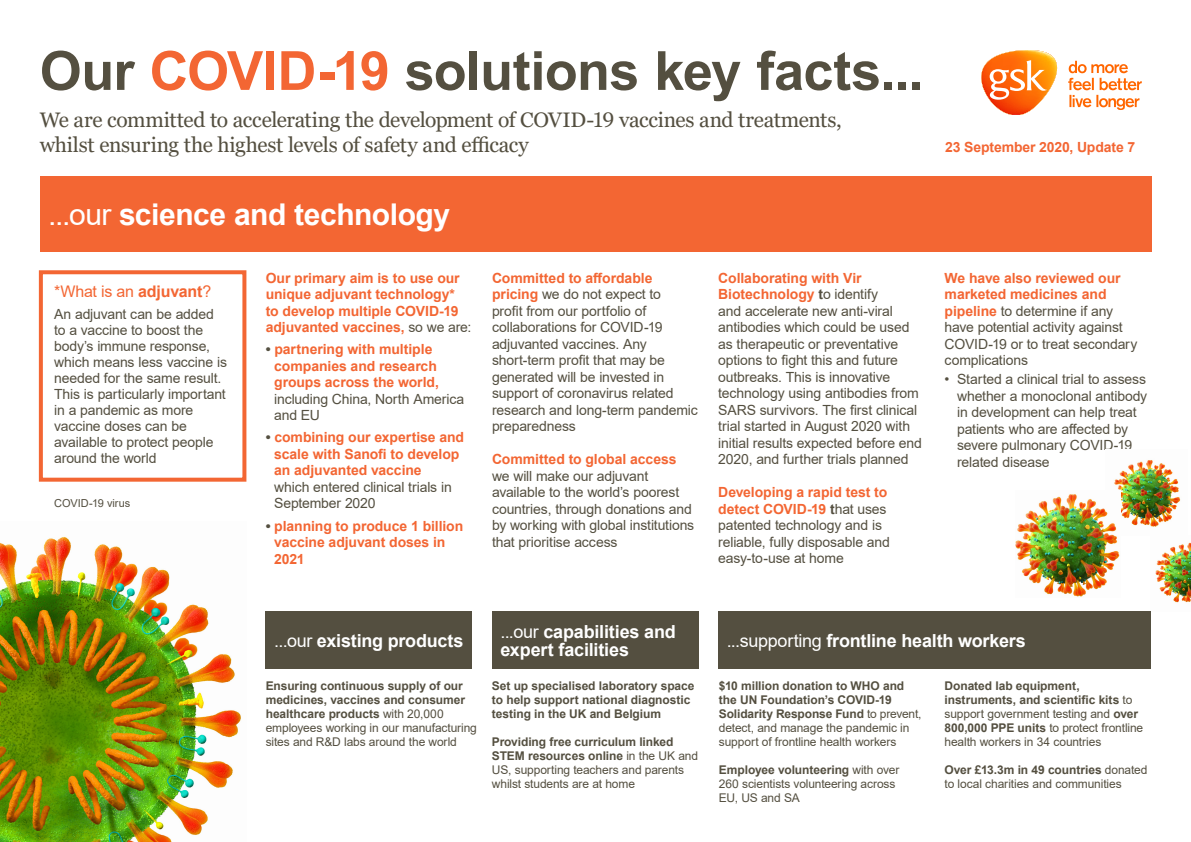
<style>
.page{position:relative;width:1191px;height:842px;background:#fff}
.page>*{position:absolute;margin:0;border:0;box-sizing:border-box;transform-origin:0 0}
.t1{font:700 54px "Arial";letter-spacing:-.015em;color:#544f40}
.t2{font:700 30px "Arial";letter-spacing:-.015em;color:#fff}
.t3{font:21px/25px "Georgia Pro";letter-spacing:-.015em;color:#544f40}
.t4{font:700 18px/18px "Arial";letter-spacing:-.01em;color:#fff}
.t5{font:16px "Arial";letter-spacing:-.02em;color:#f36633}
.t6{font:14px/16.5px "Arial";letter-spacing:-.01em;color:#544f40}
.Paragraph_Style_1{font:700 14px/16.5px "Arial";letter-spacing:-.005em;color:#f36633}
.t7{font:12px/14px "Arial";letter-spacing:-.01em;color:#544f40}
.t8{font:700 12px/14px "Arial";letter-spacing:-.005em;color:#544f40}
.t9{font:11px "Arial";color:#544f40}
.s1{color:#f36633}
.s2{font-weight:400}
.s3{font-weight:700}
.s4{font-weight:400;color:#544f40}
.s5{color:#544f40}
.s6{font-weight:700;color:#f36633}
</style>
<div class="page">
<div style="left:39px;top:270px;width:207px;height:212px;border:4px solid #f36633"></div>
<svg style="left:981px;top:51px;width:76px;height:64px"></svg>
<svg style="left:1068px;top:61px;width:73px;height:49px"></svg>
<div style="left:40px;top:176px;width:1111px;height:76px;background:#f36633"></div>
<div style="left:266px;top:612px;width:206px;height:57px;background:#544f40"></div>
<div style="left:492px;top:612px;width:206px;height:57px;background:#544f40"></div>
<img style="left:1114px;top:460px;width:67px;height:67px">
<img style="left:1015px;top:490px;width:105px;height:107px">
<img style="left:1155px;top:542px;width:36px;height:61px">
<div style="left:718px;top:612px;width:433px;height:57px;background:#544f40"></div>
<img style="left:0;top:537px;width:241px;height:305px">
<p class="t1" style="left:40px;top:33px;width:885px">Our <span class="s1">COVID-19</span> solutions key facts...</p>
<p class="t3" style="left:40px;top:108px;width:803px">We are committed to accelerating the development of COVID-19 vaccines and treatments, whilst ensuring the highest levels of safety and efficacy</p>
<p class="t2" style="left:48px;top:193px;width:403px"><span class="s2">...our</span> science and technology</p>
<p class="t5" style="left:54px;top:281px;width:159px">*What is an <span class="s3">adjuvant</span>?</p>
<p class="t6" style="left:54px;top:306px;width:174px;line-height:16px">An adjuvant can be added to a vaccine to boost the body’s immune response, which means less vaccine is needed for the same result.<br>This is particularly important in a pandemic as more vaccine doses can be available to protect people around the world</p>
<p class="t9" style="left:54px;top:495px;width:78px">COVID-19 virus</p>
<p class="Paragraph_Style_1" style="left:266px;top:270px;width:207px">Our primary aim is to use our unique adjuvant technology* to develop multiple COVID-19 adjuvanted vaccines, <span class="s4">so we are:</span></p>
<p class="Paragraph_Style_1" style="left:274px;top:341px;width:192px;text-indent:-9px"><span class="s5">•</span> partnering with multiple companies and research groups across the world, <span class="s4">including China, North America and EU</span></p>
<p class="Paragraph_Style_1" style="left:274px;top:429px;width:191px;text-indent:-9px"><span class="s5">•</span> combining our expertise and scale with Sanofi to develop an adjuvanted vaccine<br><span class="s4">which entered clinical trials in<br>September 2020</span></p>
<p class="Paragraph_Style_1" style="left:274px;top:518px;width:191px;text-indent:-9px"><span class="s5">•</span> planning to produce 1 billion vaccine adjuvant doses in<br>2021</p>
<p class="t6" style="left:492px;top:269px;width:207px"><span class="s6">Committed to affordable pricing</span> we do not expect to<br>profit from our portfolio of collaborations for COVID-19 adjuvanted vaccines. Any short-term profit that may be generated will be invested in support of coronavirus related research and long-term pandemic preparedness</p>
<p class="t6" style="left:492px;top:451px;width:204px"><span class="s6">Committed to global access </span>we will make our adjuvant available to the world’s poorest countries, through donations and by working with global institutions that prioritise access</p>
<p class="t6" style="left:718px;top:269px;width:205px"><span class="s6">Collaborating with Vir<br>Biotechnology</span> <span class="s3">t</span>o identify<br>and accelerate new anti-viral antibodies which could be used as therapeutic or preventative options to fight this and future outbreaks. This is innovative technology using antibodies from<br>SARS survivors. The first clinical trial started in August 2020 with initial results expected before end<br>2020, and further trials planned</p>
<p class="t6" style="left:718px;top:484px;width:173px"><span class="s6">Developing a rapid test to detect COVID-19</span> <span class="s3">t</span>hat uses patented technology and is reliable, fully disposable and easy-to-use at home</p>
<p class="Paragraph_Style_1" style="left:945px;top:139px;width:192px">23 September 2020, Update 7</p>
<p class="t6" style="left:944px;top:269px;width:194px"><span class="s6">We have also reviewed our marketed medicines and pipeline</span> to determine if any have potential activity against<br>COVID-19 or to treat secondary complications</p>
<p class="t6" style="left:957px;top:371px;width:192px;text-indent:-12px">• Started a clinical trial to assess whether a monoclonal antibody in development can help treat patients who are affected by severe pulmonary COVID-19 related disease</p>
<p class="t4" style="left:274px;top:632px;width:191px"><span class="s2">...our</span> existing products</p>
<p class="t4" style="left:500px;top:623px;width:177px"><span class="s2">...our</span> capabilities and expert facilities</p>
<p class="t8" style="left:266px;top:678px;width:213px">Ensuring continuous supply of our medicines, vaccines and consumer healthcare products <span class="s2">with 20,000 employees working in our manufacturing sites and R&amp;D labs around the world</span></p>
<p class="t8" style="left:492px;top:678px;width:204px">Set up specialised laboratory space to help support national diagnostic testing in the UK and Belgium</p>
<p class="t7" style="left:492px;top:734px;width:208px"><span class="s3">Providing free curriculum linked STEM resources online</span> in the UK and US, supporting teachers and parents whilst students are at home</p>
<p class="t4" style="left:726px;top:632px;width:301px"><span class="s2">...supporting</span> frontline health workers</p>
<p class="t8" style="left:719px;top:678px;width:204px">$10 million donation to WHO and the UN Foundation’s COVID-19<br>Solidarity Response Fund <span class="s2">to prevent, detect, and manage the pandemic in support of frontline health workers</span></p>
<p class="t7" style="left:719px;top:762px;width:182px"><span class="s3">Employee volunteering</span> with over<br>260 scientists volunteering across<br>EU, US and SA</p>
<p class="t7" style="left:944px;top:678px;width:200px"><span class="s3">Donated lab equipment, instruments, and scientific kits</span> to support government testing and <span class="s3">over 800,000 PPE units</span> to protect frontline health workers in 34 countries</p>
<p class="t7" style="left:944px;top:762px;width:204px"><span class="s3">Over £13.3m in 49 countries</span> donated to local charities and communities</p>
</div>
